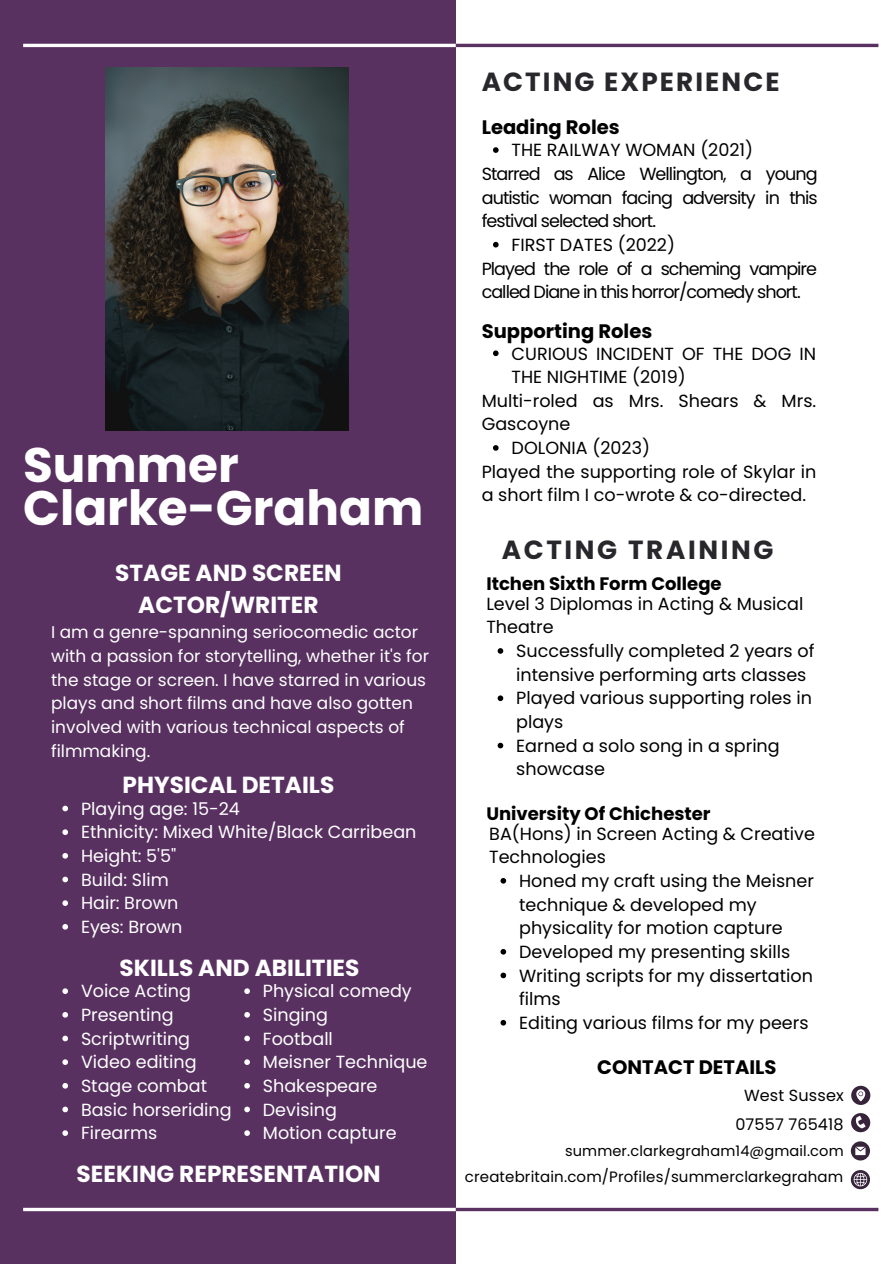
<style>
.page{position:relative;width:894px;height:1264px;background:#fff}
.page>*{position:absolute;margin:0;border:0;box-sizing:border-box;transform-origin:0 0}
.t1{font:700 48.45px/43px "Poppins";color:#fff}
.t2{font:700 26.25px "Poppins";letter-spacing:.08em;color:#28272c}
.t3{font:700 26.25px "Poppins";letter-spacing:.1em;color:#28272c}
.t4{font:700 23.25px/31.5px "Poppins";color:#fff;text-align:center}
.t5{font:700 19.5px "Poppins";color:#000}
.t6{font:700 18px "Poppins";color:#000}
.t7{font:17.55px/23.7px "Poppins";color:#000}
.t8{font:17.55px "Poppins";color:#fff}
.t9{font:17.55px/23.7px "Poppins";letter-spacing:-.055em;color:#000}
.t10{font:16.95px/23.7px "Poppins";color:#fff}
.t11{font:16.05px "Poppins";letter-spacing:.01em;color:#000}
.t12{font:15px "Poppins";letter-spacing:.01em;color:#000}
.t13{font:14.55px "Poppins";letter-spacing:.01em;color:#000}
</style>
<div class="page">
<div style="left:0;top:0;width:455px;height:1263px;background:#583160"></div>
<hr style="left:23px;top:44px;width:433px;height:3px;background:#fff">
<svg style="left:23px;top:1207px;width:432px;height:4px;background:#dcd4de"></svg>
<hr style="left:455px;top:44px;width:423px;height:3px;background:#583160">
<img style="left:106px;top:67px;width:242px;height:363px">
<svg style="left:455px;top:1207px;width:423px;height:4px;background:#7a5b80"></svg>
<svg style="left:851px;top:1085px;width:19px;height:19px"></svg>
<svg style="left:851px;top:1113px;width:19px;height:19px"></svg>
<svg style="left:850px;top:1141px;width:19px;height:19px"></svg>
<svg style="left:850px;top:1170px;width:19px;height:19px"></svg>
<svg style="left:62px;top:805px;width:6px;height:6px"></svg>
<svg style="left:62px;top:829px;width:6px;height:6px"></svg>
<svg style="left:62px;top:853px;width:6px;height:5px"></svg>
<svg style="left:62px;top:876px;width:6px;height:6px"></svg>
<svg style="left:62px;top:900px;width:6px;height:6px"></svg>
<svg style="left:62px;top:924px;width:6px;height:5px"></svg>
<svg style="left:493px;top:147px;width:5px;height:6px"></svg>
<svg style="left:493px;top:242px;width:5px;height:5px"></svg>
<svg style="left:493px;top:350px;width:5px;height:6px"></svg>
<svg style="left:493px;top:445px;width:5px;height:6px"></svg>
<svg style="left:497px;top:648px;width:6px;height:5px"></svg>
<svg style="left:497px;top:695px;width:6px;height:6px"></svg>
<svg style="left:497px;top:742px;width:6px;height:6px"></svg>
<svg style="left:500px;top:878px;width:6px;height:5px"></svg>
<svg style="left:500px;top:949px;width:6px;height:5px"></svg>
<svg style="left:500px;top:972px;width:6px;height:6px"></svg>
<svg style="left:500px;top:1019px;width:6px;height:6px"></svg>
<svg style="left:62px;top:988px;width:6px;height:6px"></svg>
<svg style="left:62px;top:1012px;width:6px;height:5px"></svg>
<svg style="left:62px;top:1035px;width:6px;height:6px"></svg>
<svg style="left:62px;top:1059px;width:6px;height:5px"></svg>
<svg style="left:62px;top:1083px;width:6px;height:5px"></svg>
<svg style="left:62px;top:1106px;width:6px;height:6px"></svg>
<svg style="left:62px;top:1130px;width:6px;height:5px"></svg>
<svg style="left:244px;top:988px;width:6px;height:6px"></svg>
<svg style="left:244px;top:1012px;width:6px;height:5px"></svg>
<svg style="left:244px;top:1035px;width:6px;height:6px"></svg>
<svg style="left:244px;top:1059px;width:6px;height:5px"></svg>
<svg style="left:244px;top:1083px;width:6px;height:5px"></svg>
<svg style="left:244px;top:1106px;width:6px;height:6px"></svg>
<svg style="left:244px;top:1130px;width:6px;height:5px"></svg>
<p class="t1" style="left:23px;top:443px;width:401px">Summer<br>Clarke-Graham</p>
<p class="t4" style="left:115px;top:557px;width:228px">STAGE AND SCREEN<br>ACTOR/WRITER</p>
<p class="t10" style="left:51px;top:620px;width:379px">I am a genre-spanning seriocomedic actor with a passion for storytelling, whether it's for the stage or screen. I have starred in various plays and short films and have also gotten involved with various technical aspects of filmmaking.</p>
<p class="t4" style="left:123px;top:769px;width:213px">PHYSICAL DETAILS</p>
<p class="t8" style="left:81px;top:796px;width:160px">Playing age: 15-24</p>
<p class="t8" style="left:81px;top:820px;width:337px">Ethnicity: Mixed White/Black Carribean</p>
<p class="t8" style="left:81px;top:843px;width:97px">Height: 5'5"</p>
<p class="t8" style="left:81px;top:867px;width:89px">Build: Slim</p>
<p class="t8" style="left:81px;top:890px;width:99px">Hair: Brown</p>
<p class="t8" style="left:81px;top:914px;width:103px">Eyes: Brown</p>
<p class="t4" style="left:119px;top:951px;width:241px">SKILLS AND ABILITIES</p>
<p class="t8" style="left:263px;top:978px;width:150px">Physical comedy</p>
<p class="t8" style="left:263px;top:1002px;width:67px">Singing</p>
<p class="t8" style="left:263px;top:1026px;width:72px">Football</p>
<p class="t8" style="left:263px;top:1049px;width:166px">Meisner Technique</p>
<p class="t8" style="left:263px;top:1073px;width:116px">Shakespeare</p>
<p class="t8" style="left:263px;top:1097px;width:75px">Devising</p>
<p class="t8" style="left:263px;top:1120px;width:135px">Motion capture</p>
<p class="t8" style="left:81px;top:978px;width:111px">Voice Acting</p>
<p class="t8" style="left:81px;top:1002px;width:94px">Presenting</p>
<p class="t8" style="left:81px;top:1026px;width:111px">Scriptwriting</p>
<p class="t8" style="left:81px;top:1049px;width:117px">Video editing</p>
<p class="t8" style="left:81px;top:1073px;width:127px">Stage combat</p>
<p class="t8" style="left:81px;top:1097px;width:152px">Basic horseriding</p>
<p class="t8" style="left:81px;top:1120px;width:78px">Firearms</p>
<p class="t4" style="left:77px;top:1157px;width:305px">SEEKING REPRESENTATION</p>
<p class="t2" style="left:481px;top:63px;width:299px">ACTING EXPERIENCE</p>
<p class="t5" style="left:481px;top:113px;width:139px">Leading Roles</p>
<p class="t7" style="left:511px;top:138px;width:243px">THE RAILWAY WOMAN (2021)</p>
<p class="t7" style="left:481px;top:162px;width:337px;text-align:justify">Starred as Alice Wellington, a young autistic woman facing adversity in this festival selected short.</p>
<p class="t9" style="left:481px;top:256px;width:337px">Played the role of a scheming vampire called Diane in this horror/comedy short.</p>
<p class="t7" style="left:511px;top:233px;width:165px">FIRST DATES (2022)</p>
<p class="t5" style="left:481px;top:318px;width:172px">Supporting Roles</p>
<p class="t7" style="left:511px;top:341px;width:306px">CURIOUS INCIDENT OF THE DOG IN<br>THE NIGHTIME (2019)</p>
<p class="t7" style="left:481px;top:389px;width:336px">Multi-roled as Mrs. Shears &amp; Mrs.<br>Gascoyne</p>
<p class="t7" style="left:481px;top:460px;width:336px">Played the supporting role of Skylar in a short film I co-wrote &amp; co-directed.</p>
<p class="t7" style="left:511px;top:436px;width:140px">DOLONIA (2023)</p>
<p class="t3" style="left:501px;top:531px;width:273px">ACTING TRAINING</p>
<p class="t6" style="left:486px;top:571px;width:237px">Itchen Sixth Form College</p>
<p class="t7" style="left:486px;top:592px;width:318px">Level 3 Diplomas in Acting &amp; Musical<br>Theatre</p>
<p class="t7" style="left:516px;top:639px;width:300px">Successfully completed 2 years of intensive performing arts classes</p>
<p class="t7" style="left:516px;top:686px;width:297px">Played various supporting roles in plays</p>
<p class="t7" style="left:516px;top:733px;width:265px">Earned a solo song in a spring showcase</p>
<p class="t6" style="left:486px;top:800px;width:226px">University Of Chichester</p>
<p class="t7" style="left:489px;top:821px;width:327px">BA(Hons) in Screen Acting &amp; Creative<br>Technologies</p>
<p class="t7" style="left:519px;top:869px;width:296px">Honed my craft using the Meisner technique &amp; developed my physicality for motion capture</p>
<p class="t7" style="left:519px;top:940px;width:272px">Developed my presenting skills</p>
<p class="t7" style="left:519px;top:963px;width:295px">Writing scripts for my dissertation films</p>
<p class="t7" style="left:519px;top:1010px;width:291px">Editing various films for my peers</p>
<p class="t5" style="left:597px;top:1053px;width:181px">CONTACT DETAILS</p>
<p class="t11" style="left:743px;top:1084px;width:101px">West Sussex</p>
<p class="t11" style="left:735px;top:1112px;width:110px">07557 765418</p>
<p class="t13" style="left:565px;top:1140px;width:280px">summer.clarkegraham14@gmail.com</p>
<p class="t12" style="left:465px;top:1165px;width:380px">createbritain.com/Profiles/summerclarkegraham</p>
</div>
